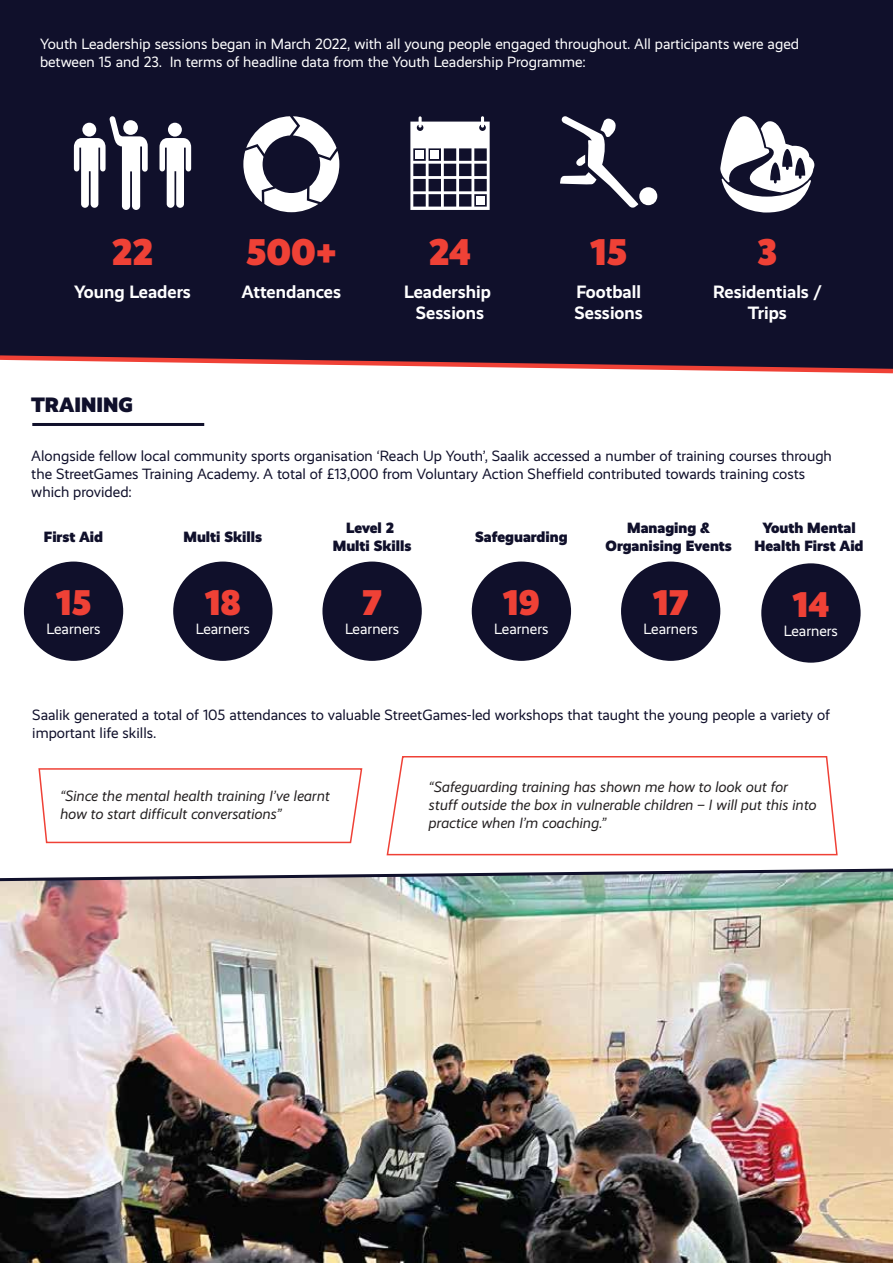
<style>
.page{position:relative;width:893px;height:1263px;background:#fff}
.page>*{position:absolute;margin:0;border:0;box-sizing:border-box;transform-origin:0 0}
.t1{font:900 37.5px "Realist";color:#ef4136}
.t2{font:900 36px "Realist";color:#ef4136}
.t3{font:900 21px "Realist";color:#10102b}
.t4{font:700 18px/21.6px "Realist";color:#fff;text-align:center}
.t5{font:15px/18px "Realist";color:#10102b}
.t6{font:15px/18px "Realist";color:#fff}
.t7{font:italic 15px/18px "Realist";color:#231f20}
.t8{font:900 15px/18px "Realist";color:#10102b;text-align:center}
</style>
<div class="page">
<img style="left:0;top:883px;width:893px;height:380px">
<div style="left:0;top:0;width:893px;height:353px;background:#10102b"></div>
<svg style="left:74px;top:115px;width:74px;height:95px"></svg>
<div style="left:168px;top:123px;width:14px;height:14px;background:#fff;border-radius:50%"></div>
<svg style="left:159px;top:138px;width:32px;height:70px"></svg>
<svg style="left:243px;top:116px;width:96px;height:96px"></svg>
<svg style="left:410px;top:116px;width:80px;height:94px"></svg>
<div style="left:430px;top:150px;width:9px;height:9px;background:#fff"></div>
<div style="left:476px;top:196px;width:9px;height:9px;background:#fff"></div>
<div style="left:415px;top:150px;width:9px;height:9px;background:#fff"></div>
<div style="left:639px;top:187px;width:18px;height:18px;background:#fff;border-radius:50%"></div>
<svg style="left:559px;top:116px;width:79px;height:95px"></svg>
<svg style="left:720px;top:111px;width:94px;height:101px"></svg>
<hr style="left:32px;top:423px;width:172px;height:3px;background:#10102b">
<div style="left:24px;top:561px;width:99px;height:100px;background:#10102b;border-radius:50%"></div>
<div style="left:173px;top:561px;width:99px;height:100px;background:#10102b;border-radius:50%"></div>
<div style="left:322px;top:561px;width:100px;height:100px;background:#10102b;border-radius:50%"></div>
<div style="left:472px;top:561px;width:99px;height:100px;background:#10102b;border-radius:50%"></div>
<div style="left:621px;top:561px;width:99px;height:100px;background:#10102b;border-radius:50%"></div>
<div style="left:761px;top:563px;width:100px;height:100px;background:#10102b;border-radius:50%"></div>
<svg style="left:38px;top:768px;width:325px;height:76px"></svg>
<svg style="left:386px;top:756px;width:452px;height:100px"></svg>
<img style="left:0;top:868px;width:893px;height:15px">
<svg style="left:0;top:353px;width:893px;height:21px"></svg>
<p class="t6" style="left:40px;top:35px;width:760px">Youth Leadership sessions began in March 2022, with all young people engaged throughout. All participants were aged between 15 and 23. In terms of headline data from the Youth Leadership Programme:</p>
<h1 class="t1" style="left:112px;top:229px;width:43px">22</h1>
<p class="t4" style="left:74px;top:281px;width:118px">Young Leaders</p>
<h1 class="t1" style="left:246px;top:229px;width:92px">500+</h1>
<p class="t4" style="left:242px;top:281px;width:101px">Attendances</p>
<h1 class="t1" style="left:429px;top:229px;width:44px">24</h1>
<p class="t4" style="left:404px;top:281px;width:88px">Leadership<br>Sessions</p>
<h1 class="t1" style="left:590px;top:229px;width:38px">15</h1>
<p class="t4" style="left:574px;top:281px;width:70px;text-align:left">Football<br>Sessions</p>
<h1 class="t1" style="left:758px;top:229px;width:21px">3</h1>
<p class="t4" style="left:713px;top:281px;width:110px">Residentials /<br>Trips</p>
<h3 class="t3" style="left:31px;top:392px;width:103px">TRAINING</h3>
<p class="t5" style="left:31px;top:447px;width:802px">Alongside fellow local community sports organisation ‘Reach Up Youth’, Saalik accessed a number of training courses through the StreetGames Training Academy. A total of £13,000 from Voluntary Action Sheffield contributed towards training costs which provided:</p>
<p class="t8" style="left:44px;top:528px;width:61px">First Aid</p>
<p class="t8" style="left:333px;top:519px;width:80px">Level 2<br>Multi Skills</p>
<h2 class="t2" style="left:362px;top:581px;width:21px">7</h2>
<p class="t6" style="left:345px;top:620px;width:56px">Learners</p>
<p class="t8" style="left:754px;top:519px;width:111px">Youth Mental<br>Health First Aid</p>
<p class="t8" style="left:606px;top:519px;width:128px">Managing &amp;<br>Organising Events</p>
<h2 class="t2" style="left:653px;top:581px;width:37px">17</h2>
<p class="t6" style="left:644px;top:620px;width:56px">Learners</p>
<p class="t8" style="left:475px;top:528px;width:94px">Safeguarding</p>
<p class="t8" style="left:183px;top:528px;width:80px">Multi Skills</p>
<h2 class="t2" style="left:503px;top:581px;width:39px">19</h2>
<p class="t6" style="left:494px;top:620px;width:56px">Learners</p>
<h2 class="t2" style="left:205px;top:581px;width:38px">18</h2>
<p class="t6" style="left:196px;top:620px;width:56px">Learners</p>
<h2 class="t2" style="left:56px;top:581px;width:37px">15</h2>
<p class="t6" style="left:46px;top:620px;width:56px">Learners</p>
<h2 class="t2" style="left:792px;top:583px;width:38px">14</h2>
<p class="t6" style="left:784px;top:621px;width:56px">Learners</p>
<p class="t5" style="left:32px;top:706px;width:799px">Saalik generated a total of 105 attendances to valuable StreetGames-led workshops that taught the young people a variety of important life skills.</p>
<p class="t7" style="left:60px;top:787px;width:271px">“Since the mental health training I’ve learnt how to start difficult conversations”</p>
<p class="t7" style="left:429px;top:778px;width:389px">“Safeguarding training has shown me how to look out for stuff outside the box in vulnerable children – I will put this into practice when I’m coaching.”</p>
</div>
